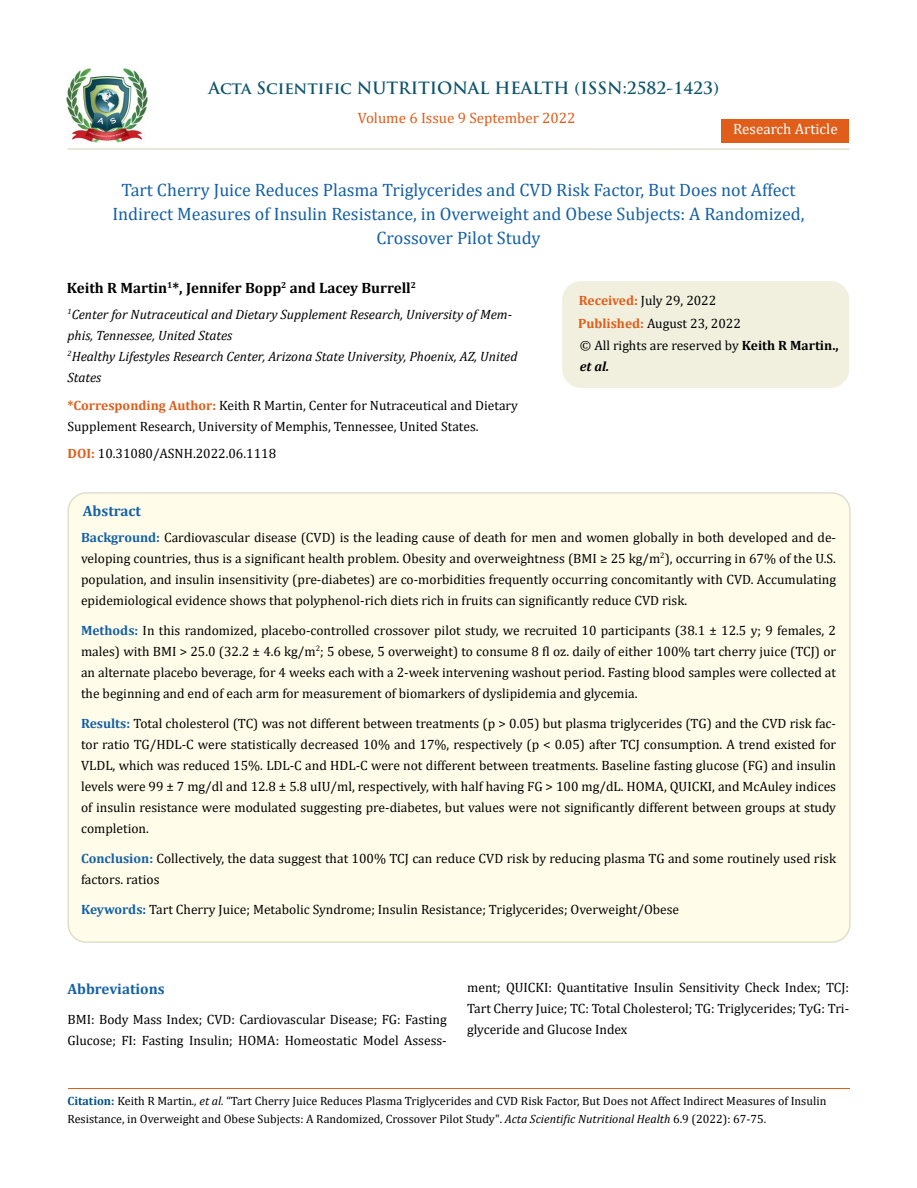
<style>
.page{position:relative;width:917px;height:1188px;background:#fff}
.page>*{position:absolute;margin:0;border:0;box-sizing:border-box;transform-origin:0 0}
.t1{font:18px/24px "Cambria";color:#1560a6;text-align:center}
.t2{font:700 16.5px "Trajan Pro";color:#0e546a}
.t3{font:700 15px "Cambria";color:#000}
.t4{font:15px "Cambria";color:#e05d1a}
.t5{font:700 15px "Cambria";color:#1560a6}
.t6{font:15px "Cambria";color:#fff}
.t7{font:13.5px/21px "Cambria";color:#000}
.t8{font:italic 13.5px/21px "Cambria";color:#000}
.t9{font:12px/18px "Cambria";color:#000}
.s1{font-weight:700;color:#e05d1a}
.s2{font-weight:700}
.s3{font-weight:700;font-style:italic}
.s4{font-weight:700;color:#1560a6}
.s5{font-weight:700;color:#035089}
.s6{font-style:italic}
</style>
<div class="page">
<img style="left:67px;top:68px;width:80px;height:74px">
<div style="left:721px;top:119px;width:128px;height:23px;background:#e05d1a"></div>
<div style="left:563px;top:282px;width:285px;height:105px;background:#f1f0de;border-radius:18px"></div>
<div style="left:562px;top:281px;width:287px;height:107px;border:2px solid #f1f0de;border-radius:18px"></div>
<div style="left:68px;top:493px;width:781px;height:449px;background:#fffde9;border-radius:18px"></div>
<div style="left:67px;top:492px;width:783px;height:451px;border:2px solid #e0dfcd;border-radius:18px"></div>
<hr style="left:68px;top:1088px;width:781px;height:1px;background:#e05d1a">
<hr style="left:67px;top:148px;width:782px;height:2px;background:#e0dfcd">
<p class="t2" style="left:208px;top:77px;width:512px">Acta Scientific NUTRITIONAL HEALTH (ISSN:2582-1423)</p>
<p class="t4" style="left:358px;top:109px;width:219px">Volume 6 Issue 9 September 2022</p>
<p class="t6" style="left:733px;top:120px;width:106px">Research Article</p>
<p class="t1" style="left:112px;top:178px;width:693px">Tart Cherry Juice Reduces Plasma Triglycerides and CVD Risk Factor, But Does not Affect<br>Indirect Measures of Insulin Resistance, in Overweight and Obese Subjects: A Randomized,<br>Crossover Pilot Study</p>
<p class="t3" style="left:67px;top:278px;width:351px">Keith R Martin<sup>1</sup>*, Jennifer Bopp<sup>2</sup> and Lacey Burrell<sup>2</sup></p>
<p class="t8" style="left:67px;top:303px;width:446px"><sup>1</sup>Center for Nutraceutical and Dietary Supplement Research, University of Mem&shy;phis, Tennessee, United States</p>
<p class="t8" style="left:67px;top:345px;width:451px"><sup>2</sup>Healthy Lifestyles Research Center, Arizona State University, Phoenix, AZ, United<br>States</p>
<p class="t7" style="left:67px;top:394px;width:452px"><span class="s1">*Corresponding Author:</span> Keith R Martin, Center for Nutraceutical and Dietary<br>Supplement Research, University of Memphis, Tennessee, United States.</p>
<p class="t7" style="left:67px;top:442px;width:210px"><span class="s1">DOI:</span> 10.31080/ASNH.2022.06.1118</p>
<p class="t7" style="left:579px;top:290px;width:139px"><span class="s1">Received:</span> July 29, 2022</p>
<p class="t7" style="left:578px;top:313px;width:164px"><span class="s1">Published:</span> August 23, 2022</p>
<p class="t7" style="left:580px;top:334px;width:260px">© All rights are reserved by <span class="s2">Keith R Martin., </span><span class="s3">et al.</span></p>
<p class="t5" style="left:83px;top:501px;width:60px">Abstract</p>
<p class="t7" style="left:81px;top:527px;width:756px;text-align:justify"><span class="s4">Background:</span> Cardiovascular disease (CVD) is the leading cause of death for men and women globally in both developed and de&shy;veloping countries, thus is a significant health problem. Obesity and overweightness (BMI ≥ 25 kg/m<sup>2</sup>), occurring in 67% of the U.S. population, and insulin insensitivity (pre-diabetes) are co-morbidities frequently occurring concomitantly with CVD. Accumulating epidemiological evidence shows that polyphenol-rich diets rich in fruits can significantly reduce CVD risk.</p>
<p class="t7" style="left:81px;top:620px;width:756px;text-align:justify"><span class="s4">Methods:</span> In this randomized, placebo-controlled crossover pilot study, we recruited 10 participants (38.1 ± 12.5 y; 9 females, 2 males) with BMI &gt; 25.0 (32.2 ± 4.6 kg/m<sup>2</sup>; 5 obese, 5 overweight) to consume 8 fl oz. daily of either 100% tart cherry juice (TCJ) or an alternate placebo beverage, for 4 weeks each with a 2-week intervening washout period. Fasting blood samples were collected at the beginning and end of each arm for measurement of biomarkers of dyslipidemia and glycemia.</p>
<p class="t7" style="left:81px;top:713px;width:756px;text-align:justify"><span class="s4">Results:</span> Total cholesterol (TC) was not different between treatments (p &gt; 0.05) but plasma triglycerides (TG) and the CVD risk fac&shy;tor ratio TG/HDL-C were statistically decreased 10% and 17%, respectively (p &lt; 0.05) after TCJ consumption. A trend existed for VLDL, which was reduced 15%. LDL-C and HDL-C were not different between treatments. Baseline fasting glucose (FG) and insulin levels were 99 ± 7 mg/dl and 12.8 ± 5.8 uIU/ml, respectively, with half having FG &gt; 100 mg/dL. HOMA, QUICKI, and McAuley indices of insulin resistance were modulated suggesting pre-diabetes, but values were not significantly different between groups at study completion.</p>
<p class="t7" style="left:81px;top:848px;width:756px"><span class="s4">Conclusion:</span> Collectively, the data suggest that 100% TCJ can reduce CVD risk by reducing plasma TG and some routinely used risk factors. ratios</p>
<p class="t7" style="left:81px;top:899px;width:599px"><span class="s4">Keywords:</span> Tart Cherry Juice; Metabolic Syndrome; Insulin Resistance; Triglycerides; Overweight/Obese</p>
<p class="t5" style="left:67px;top:978px;width:99px">Abbreviations</p>
<p class="t7" style="left:67px;top:1009px;width:381px">BMI: Body Mass Index; CVD: Cardiovascular Disease; FG: Fasting<br>Glucose; FI: Fasting Insulin; HOMA: Homeostatic Model Assess-</p>
<p class="t7" style="left:467px;top:977px;width:383px;text-align:justify">ment; QUICKI: Quantitative Insulin Sensitivity Check Index; TCJ:<br>Tart Cherry Juice; TC: Total Cholesterol; TG: Triglycerides; TyG: Tri&shy;glyceride and Glucose Index</p>
<p class="t9" style="left:68px;top:1092px;width:760px"><span class="s5">Citation:</span> Keith R Martin<span class="s6">., et al.</span> “Tart Cherry Juice Reduces Plasma Triglycerides and CVD Risk Factor, But Does not Affect Indirect Measures of Insulin<br>Resistance, in Overweight and Obese Subjects: A Randomized, Crossover Pilot Study". <span class="s6">Acta Scientific Nutritional Health</span> 6.9 (2022): 67-75.</p>
</div>
